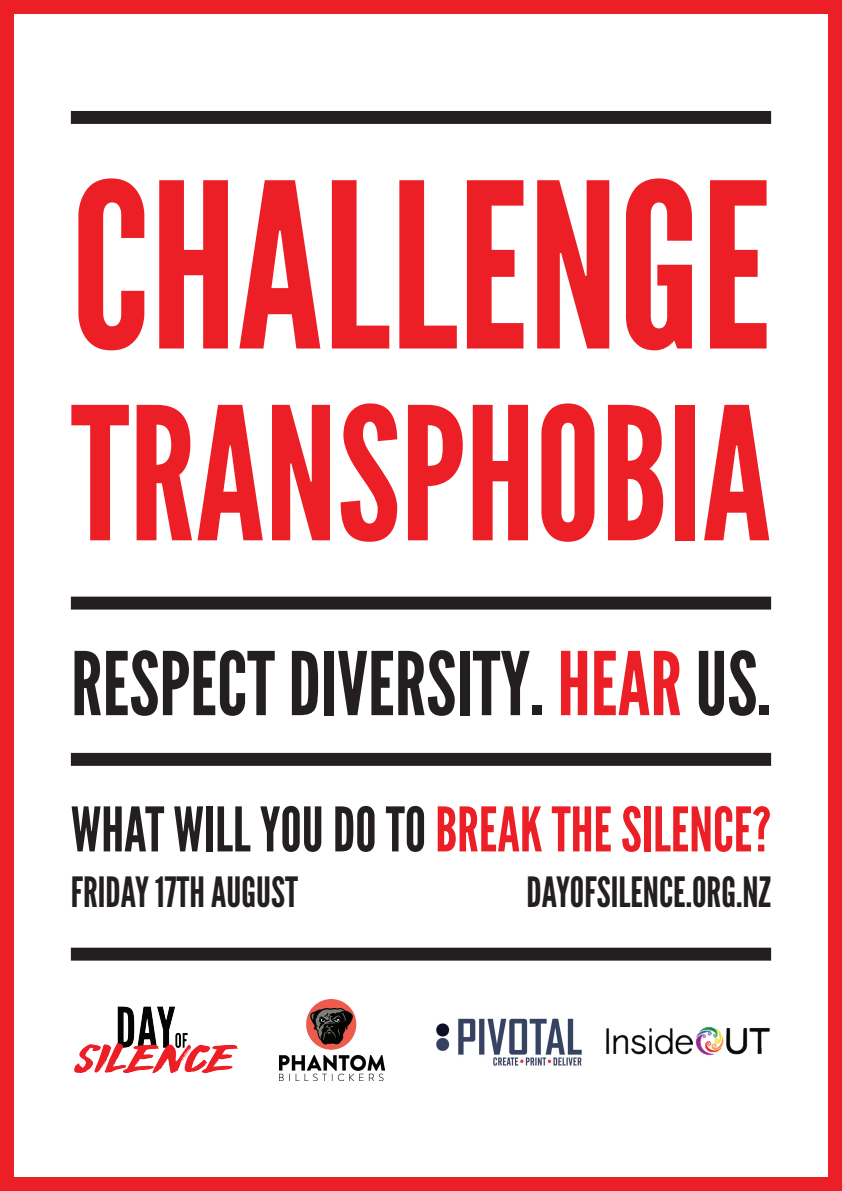
<style>
.page{position:relative;width:842px;height:1191px;background:#fff}
.page>*{position:absolute;margin:0;border:0;box-sizing:border-box;transform-origin:0 0}
.t1{font:228.9px "League Gothic";color:#ed1f26}
.t2{font:184.2px "League Gothic";color:#ed1f26}
.t3{font:87.4px "League Gothic";color:#231f20}
.t4{font:61.2px "League Gothic";color:#ed1f26}
.t5{font:41.6px "League Gothic";color:#231f20}
.s1{color:#ed1f26}
.s2{color:#231f20}
</style>
<div class="page">
<div style="left:71px;top:111px;width:700px;height:13px;background:#231f20"></div>
<div style="left:71px;top:596px;width:700px;height:13px;background:#231f20"></div>
<div style="left:71px;top:753px;width:700px;height:13px;background:#231f20"></div>
<div style="left:71px;top:947px;width:700px;height:13px;background:#231f20"></div>
<img style="left:74px;top:1006px;width:164px;height:68px">
<img style="left:279px;top:999px;width:106px;height:81px">
<img style="left:606px;top:1026px;width:164px;height:30px">
<img style="left:436px;top:1018px;width:146px;height:48px">
<div style="left:828px;top:0;width:14px;height:1191px;background:#ed1f26"></div>
<div style="left:0;top:0;width:13px;height:1191px;background:#ed1f26"></div>
<div style="left:0;top:0;width:842px;height:13px;background:#ed1f26"></div>
<div style="left:0;top:1177px;width:842px;height:14px;background:#ed1f26"></div>
<h1 class="t1" style="left:71px;top:130px;width:702px">CHALLENGE</h1>
<h2 class="t2" style="left:71px;top:365px;width:702px">TRANSPHOBIA</h2>
<h3 class="t3" style="left:71px;top:632px;width:702px">RESPECT DIVERSITY. <span class="s1">HEAR</span> US.</h3>
<h3 class="t4" style="left:71px;top:793px;width:702px"><span class="s2">WHAT WILL YOU DO TO</span> BREAK THE SILENCE?</h3>
<p class="t5" style="left:71px;top:867px;width:229px">FRIDAY 17TH AUGUST</p>
<p class="t5" style="left:527px;top:867px;width:246px">DAYOFSILENCE.ORG.NZ</p>
</div>
